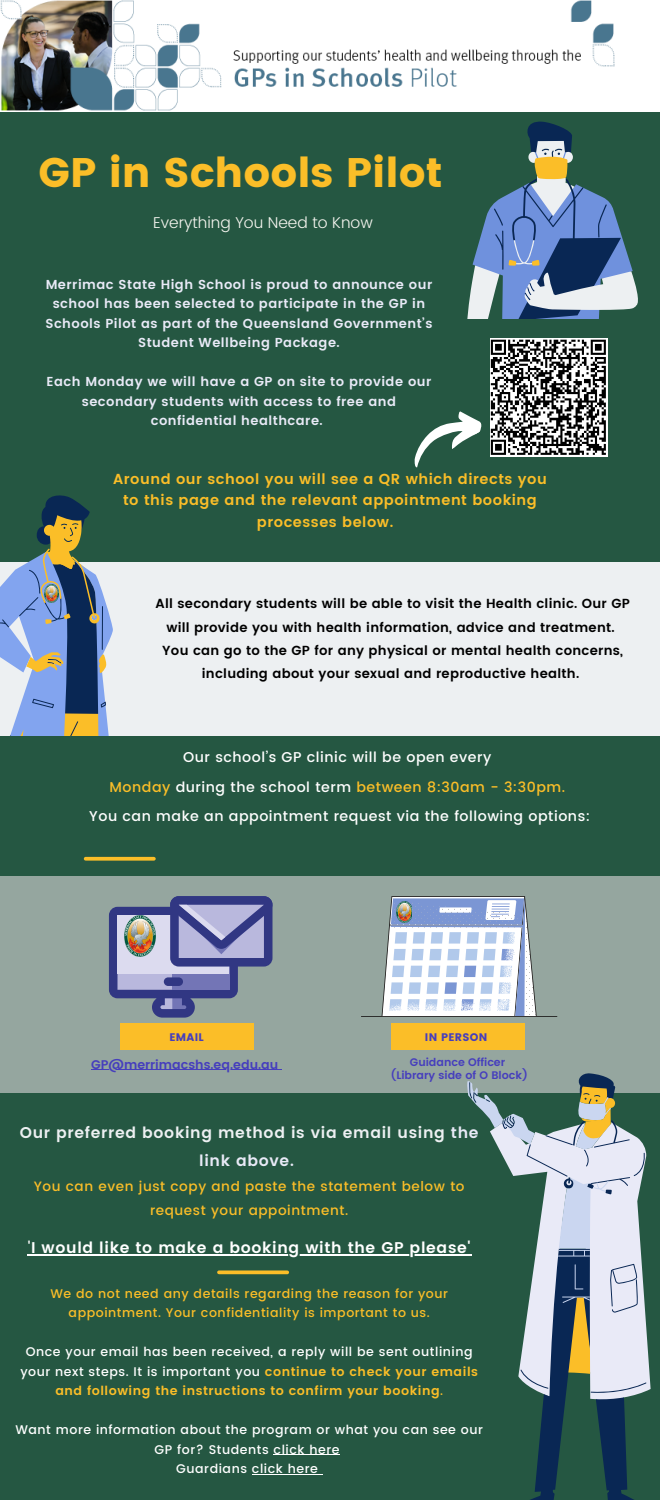
<style>
.page{position:relative;width:660px;height:1500px;background:#255742}
.page>*{position:absolute;margin:0;border:0;box-sizing:border-box;transform-origin:0 0}
.t1{font:41.3px "Poppins";color:#fbbe28}
.t2{font:300 15.7px "Poppins";color:#f5f5ef}
.t3{font:600 15.6px/27.8px "Poppins";letter-spacing:.045em;color:#edf0f2;text-align:center}
.t4{font:600 15.6px "Poppins";letter-spacing:.045em;color:#fff}
.t5{font:600 14.5px "Poppins";letter-spacing:.035em;color:#fbbe28}
.t6{font:500 14.2px "Poppins";letter-spacing:.035em;color:#fff}
.t7{font:500 14.2px "Poppins";letter-spacing:.035em;color:#fbbe28}
.t8{font:500 13.6px/24px "Poppins";letter-spacing:.045em;color:#fbbe28;text-align:center}
.t9{font:600 13.1px/23.2px "Poppins";letter-spacing:.02em;color:#000;text-align:center}
.t10{font:600 13px/19.5px "Poppins";letter-spacing:.035em;color:#e9eaf7;text-align:center}
.t11{font:500 12.6px/19.5px "Poppins";letter-spacing:.045em;color:#fff;text-align:center}
.t12{font:500 12.6px/19.5px "Poppins";letter-spacing:.045em;color:#fbbe28;text-align:center}
.t13{font:600 12.6px "Poppins";color:#463ebd}
.t14{font:600 11px "Poppins";color:#463ebd}
.t15{font:11px "Poppins";letter-spacing:.025em;color:#463ebd}
.s1{color:#fff}
.s2{color:#e9eaf7}
.s3{font-weight:500}
.s4{font-weight:600;color:#fbbe28}
.s5{color:#fbbe28}
</style>
<div class="page">
<svg style="left:527px;top:121px;width:45px;height:20px"></svg>
<svg style="left:467px;top:141px;width:171px;height:178px"></svg>
<svg style="left:473px;top:149px;width:160px;height:170px"></svg>
<svg style="left:219px;top:1270px;width:68px;height:4px"></svg>
<div style="left:0;top:562px;width:660px;height:174px;background:#edf0f2"></div>
<svg style="left:0;top:495px;width:90px;height:382px"></svg>
<div style="left:9px;top:736px;width:635px;height:140px;background:#255742"></div>
<div style="left:0;top:877px;width:660px;height:216px;background:#95a69f"></div>
<div style="left:120px;top:1023px;width:134px;height:27px;background:#fbbe28"></div>
<div style="left:391px;top:1023px;width:134px;height:27px;background:#fbbe28"></div>
<svg style="left:518px;top:1073px;width:133px;height:427px"></svg>
<svg style="left:468px;top:1081px;width:147px;height:293px"></svg>
<img style="left:0;top:0;width:660px;height:112px">
<svg style="left:414px;top:411px;width:68px;height:57px"></svg>
<svg style="left:15px;top:515px;width:258px;height:503px"></svg>
<svg style="left:361px;top:896px;width:196px;height:121px"></svg>
<img style="left:124px;top:915px;width:32px;height:42px">
<img style="left:397px;top:902px;width:14px;height:21px">
<img style="left:44px;top:585px;width:14px;height:18px">
<img style="left:491px;top:338px;width:116px;height:118px">
<hr style="left:91px;top:1069px;width:187px;height:1px;background:#463ebd">
<hr style="left:31px;top:1254px;width:440px;height:2px;background:#fff">
<hr style="left:274px;top:1454px;width:66px;height:1px;background:#fff">
<hr style="left:252px;top:1474px;width:66px;height:1px;background:#fff">
<p class="t1" style="left:39px;top:149px;width:406px">GP in Schools Pilot</p>
<p class="t2" style="left:153px;top:213px;width:221px">Everything You Need to Know</p>
<p class="t10" style="left:45px;top:275px;width:389px">Merrimac State High School is proud to announce our school has been selected to participate in the GP in Schools Pilot as part of the Queensland Government’s Student Wellbeing Package.</p>
<p class="t10" style="left:47px;top:372px;width:386px">Each Monday we will have a GP on site to provide our secondary students with access to free and confidential healthcare.</p>
<p class="t5" style="left:113px;top:470px;width:435px">Around our school you will see a QR which directs you</p>
<p class="t5" style="left:123px;top:492px;width:415px">to this page and the relevant appointment booking</p>
<p class="t5" style="left:257px;top:514px;width:138px">processes below.</p>
<p class="t9" style="left:156px;top:592px;width:476px">All secondary students will be able to visit the Health clinic. Our GP will provide you with health information, advice and treatment.</p>
<p class="t9" style="left:162px;top:639px;width:462px">You can go to the GP for any physical or mental health concerns, including about your sexual and reproductive health.</p>
<p class="t6" style="left:183px;top:749px;width:310px">Our school’s GP clinic will be open every</p>
<p class="t7" style="left:109px;top:778px;width:457px">Monday <span class="s1">during the school term</span> between 8:30am - 3:30pm.</p>
<p class="t6" style="left:89px;top:808px;width:502px">You can make an appointment request via the following options:</p>
<p class="t15" style="left:169px;top:1030px;width:36px">EMAIL</p>
<p class="t15" style="left:425px;top:1030px;width:64px">IN PERSON</p>
<p class="t13" style="left:91px;top:1057px;width:189px">GP@merrimacshs.eq.edu.au</p>
<p class="t14" style="left:410px;top:1056px;width:97px">Guidance Officer</p>
<p class="t14" style="left:391px;top:1069px;width:138px">(Library side of O Block)</p>
<p class="t3" style="left:20px;top:1119px;width:460px">Our preferred booking method is via email using <span class="s2">the link above.</span></p>
<p class="t8" style="left:34px;top:1174px;width:432px">You can even just copy and paste the statement below to request your appointment.</p>
<p class="t4" style="left:28px;top:1238px;width:444px"><span class="s3">'</span>I would like to make a booking with the GP please'</p>
<p class="t12" style="left:50px;top:1283px;width:399px">We do not need any details regarding the reason for your appointment. Your confidentiality is important to us.</p>
<p class="t11" style="left:20px;top:1342px;width:459px">Once your email has been received, a reply will be sent outlining your next steps. It is important you <span class="s4">continue to check your emails and following the instructions to confirm your booking</span><span class="s5">.</span></p>
<p class="t11" style="left:15px;top:1420px;width:469px">Want more information about the program or what you can see our<br>GP for? Students click here</p>
<p class="t11" style="left:176px;top:1459px;width:143px">Guardians click here</p>
</div>
